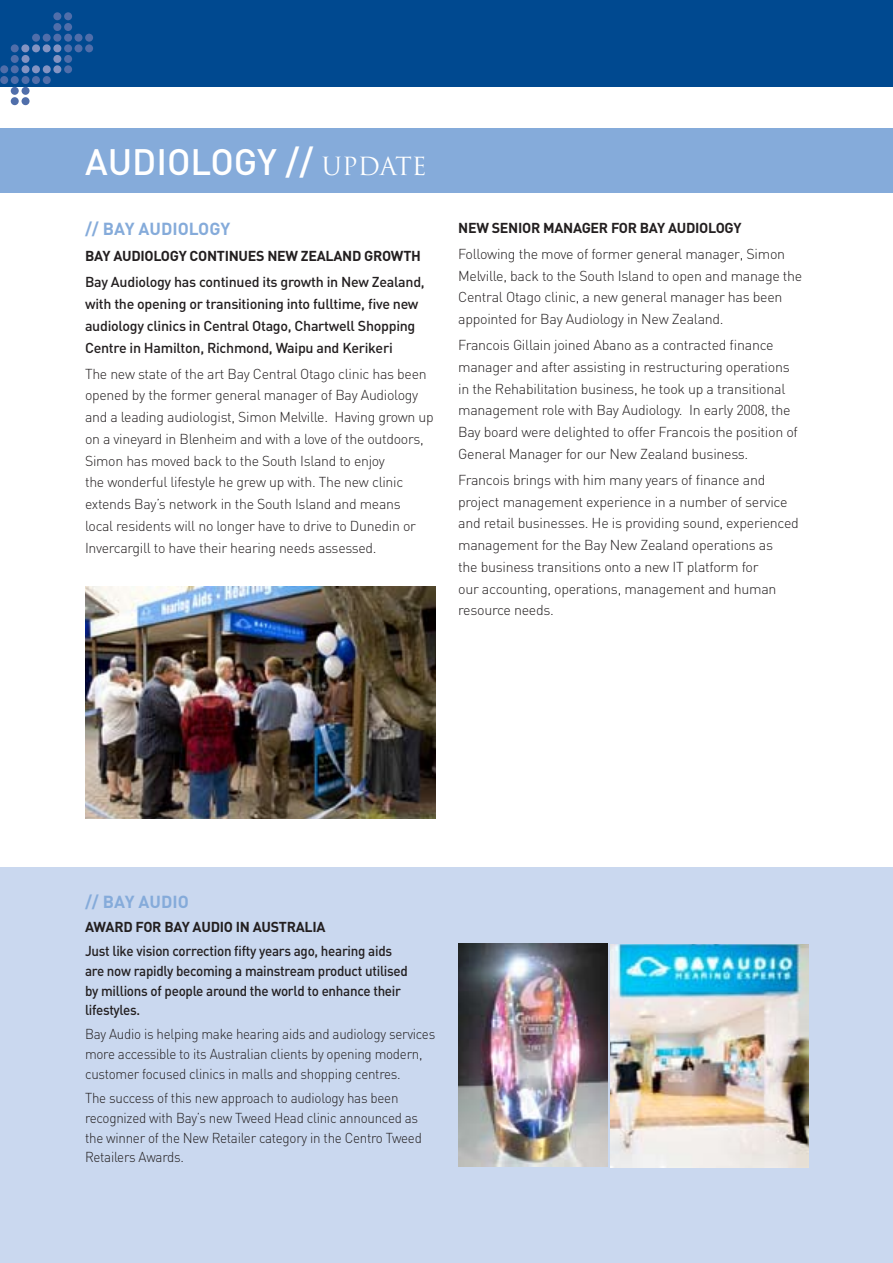
<style>
.page{position:relative;width:893px;height:1263px;background:#fff}
.page>*{position:absolute;margin:0;border:0;box-sizing:border-box;transform-origin:0 0}
.t1{font:500 36.3px "DIN";color:#fff}
.t2{font:700 17.25px "DIN";color:#85abda}
.t3{font:300 14.25px/21.8px "DIN";letter-spacing:-.02em;color:#231f20}
.t4{font:300 14.25px/19.8px "DIN";letter-spacing:-.02em;color:#231f20;scale:.94 1}
.t5{font:500 14.25px/21.8px "DIN";letter-spacing:-.02em;color:#231f20}
.t6{font:500 14.25px/19.8px "DIN";letter-spacing:-.02em;color:#231f20;scale:.94 1}
.t7{font:700 14.25px "DIN";letter-spacing:-.02em;color:#231f20}
.s1{font-family:"Trajan";font-weight:400;font-size:24.3px}
</style>
<div class="page">
<div style="left:0;top:867px;width:893px;height:396px;background:#cad8ef"></div>
<div style="left:0;top:0;width:893px;height:86px;background:#004990"></div>
<div style="left:53px;top:44px;width:8px;height:8px;background:#8393c2;border-radius:50%"></div>
<div style="left:43px;top:44px;width:8px;height:8px;background:#8393c2;border-radius:50%"></div>
<div style="left:32px;top:44px;width:8px;height:8px;background:#8393c2;border-radius:50%"></div>
<div style="left:21px;top:44px;width:8px;height:8px;background:#8393c2;border-radius:50%"></div>
<div style="left:53px;top:55px;width:8px;height:8px;background:#8393c2;border-radius:50%"></div>
<div style="left:53px;top:65px;width:8px;height:8px;background:#8393c2;border-radius:50%"></div>
<div style="left:32px;top:65px;width:8px;height:8px;background:#8393c2;border-radius:50%"></div>
<div style="left:43px;top:65px;width:8px;height:8px;background:#8393c2;border-radius:50%"></div>
<div style="left:22px;top:55px;width:8px;height:8px;background:#8393c2;border-radius:50%"></div>
<div style="left:22px;top:65px;width:8px;height:8px;background:#8393c2;border-radius:50%"></div>
<div style="left:53px;top:12px;width:8px;height:8px;background:#506eaa;border-radius:50%"></div>
<div style="left:64px;top:12px;width:8px;height:8px;background:#506eaa;border-radius:50%"></div>
<div style="left:53px;top:23px;width:8px;height:8px;background:#506eaa;border-radius:50%"></div>
<div style="left:64px;top:23px;width:8px;height:8px;background:#506eaa;border-radius:50%"></div>
<div style="left:11px;top:87px;width:8px;height:8px;background:#506eaa;border-radius:50%"></div>
<div style="left:22px;top:87px;width:8px;height:8px;background:#506eaa;border-radius:50%"></div>
<div style="left:11px;top:97px;width:8px;height:8px;background:#506eaa;border-radius:50%"></div>
<div style="left:22px;top:97px;width:8px;height:8px;background:#506eaa;border-radius:50%"></div>
<div style="left:53px;top:34px;width:8px;height:8px;background:#506eaa;border-radius:50%"></div>
<div style="left:64px;top:34px;width:8px;height:8px;background:#506eaa;border-radius:50%"></div>
<div style="left:43px;top:34px;width:8px;height:8px;background:#506eaa;border-radius:50%"></div>
<div style="left:32px;top:34px;width:8px;height:8px;background:#506eaa;border-radius:50%"></div>
<div style="left:11px;top:44px;width:8px;height:8px;background:#506eaa;border-radius:50%"></div>
<div style="left:64px;top:44px;width:8px;height:8px;background:#506eaa;border-radius:50%"></div>
<div style="left:75px;top:34px;width:8px;height:8px;background:#506eaa;border-radius:50%"></div>
<div style="left:75px;top:44px;width:8px;height:8px;background:#506eaa;border-radius:50%"></div>
<div style="left:85px;top:34px;width:8px;height:8px;background:#506eaa;border-radius:50%"></div>
<div style="left:85px;top:44px;width:8px;height:8px;background:#506eaa;border-radius:50%"></div>
<div style="left:64px;top:55px;width:8px;height:8px;background:#506eaa;border-radius:50%"></div>
<div style="left:64px;top:65px;width:8px;height:8px;background:#506eaa;border-radius:50%"></div>
<div style="left:11px;top:55px;width:8px;height:8px;background:#506eaa;border-radius:50%"></div>
<div style="left:11px;top:65px;width:8px;height:8px;background:#506eaa;border-radius:50%"></div>
<div style="left:0;top:65px;width:8px;height:8px;background:#506eaa;border-radius:50%"></div>
<div style="left:32px;top:76px;width:8px;height:8px;background:#506eaa;border-radius:50%"></div>
<div style="left:43px;top:76px;width:8px;height:8px;background:#506eaa;border-radius:50%"></div>
<div style="left:11px;top:76px;width:8px;height:8px;background:#506eaa;border-radius:50%"></div>
<div style="left:22px;top:76px;width:8px;height:8px;background:#506eaa;border-radius:50%"></div>
<div style="left:0;top:76px;width:8px;height:8px;background:#506eaa;border-radius:50%"></div>
<div style="left:0;top:128px;width:893px;height:64px;background:#85abda"></div>
<img style="left:85px;top:586px;width:351px;height:232px">
<img style="left:611px;top:944px;width:198px;height:223px">
<img style="left:458px;top:944px;width:150px;height:223px">
<h1 class="t1" style="left:85px;top:138px;width:343px">AUDIOLOGY // <span class="s1">UPDATE</span></h1>
<p class="t2" style="left:85px;top:218px;width:147px">// BAY AUDIOLOGY</p>
<p class="t7" style="left:85px;top:247px;width:56px">BAY AUDIOLOGY</p>
<p class="t7" style="left:190px;top:247px;width:129px">CONTINUES NEW ZEALA</p>
<p class="t7" style="left:342px;top:247px;width:32px">ND GRO</p>
<p class="t7" style="left:391px;top:247px;width:22px">WTH</p>
<p class="t5" style="left:85px;top:271px;width:341px">Bay Audiology has continued its growth in New Zealand, with the opening or transitioning into fulltime, five new audiology clinics in Central Otago, Chartwell Shopping Centre in Hamilton, Richmond, Waipu and Kerikeri</p>
<p class="t3" style="left:85px;top:363px;width:350px">The new state of the art Bay Central Otago clinic has been opened by the former general manager of Bay Audiology and a leading audiologist, Simon Melville. Having grown up on a vineyard in Blenheim and with a love of the outdoors, Simon has moved back to the South Island to enjoy<br>the wonderful lifestyle he grew up with. The new clinic extends Bay’s network in the South Island and means<br>local residents will no longer have to drive to Dunedin or Invercargill to have their hearing needs assessed.</p>
<p class="t7" style="left:458px;top:218px;width:68px">NEW SENIOR</p>
<p class="t7" style="left:543px;top:218px;width:40px">MANAGER</p>
<p class="t7" style="left:611px;top:218px;width:38px">FOR BAY</p>
<p class="t7" style="left:668px;top:218px;width:27px">AUDIOLOGY</p>
<p class="t3" style="left:458px;top:243px;width:346px">Following the move of former general manager, Simon Melville, back to the South Island to open and manage the Central Otago clinic, a new general manager has been appointed for Bay Audiology in New Zealand.</p>
<p class="t3" style="left:458px;top:334px;width:341px">Francois Gillain joined Abano as a contracted finance manager and after assisting in restructuring operations in the Rehabilitation business, he took up a transitional management role with Bay Audiology. In early 2008, the Bay board were delighted to offer Francois the position of General Manager for our New Zealand business.</p>
<p class="t3" style="left:458px;top:469px;width:342px">Francois brings with him many years of finance and project management experience in a number of service and retail businesses. He is providing sound, experienced management for the Bay New Zealand operations as<br>the business transitions onto a new IT platform for<br>our accounting, operations, management and human resource needs.</p>
<p class="t2" style="left:85px;top:890px;width:105px">// BAY AUDIO</p>
<p class="t7" style="left:85px;top:917px;width:242px">AWARD FOR BAY AUDIO IN AUSTRALIA</p>
<p class="t6" style="left:85px;top:940px;width:345px">Just like vision correction fifty years ago, hearing aids are now rapidly becoming a mainstream product utilised by millions of people around the world to enhance their lifestyles.</p>
<p class="t4" style="left:85px;top:1024px;width:374px">Bay Audio is helping make hearing aids and audiology services more accessible to its Australian clients by opening modern, customer focused clinics in malls and shopping centres.</p>
<p class="t4" style="left:85px;top:1088px;width:360px">The success of this new approach to audiology has been recognized with Bay’s new Tweed Head clinic announced as the winner of the New Retailer category in the Centro Tweed Retailers Awards.</p>
</div>
